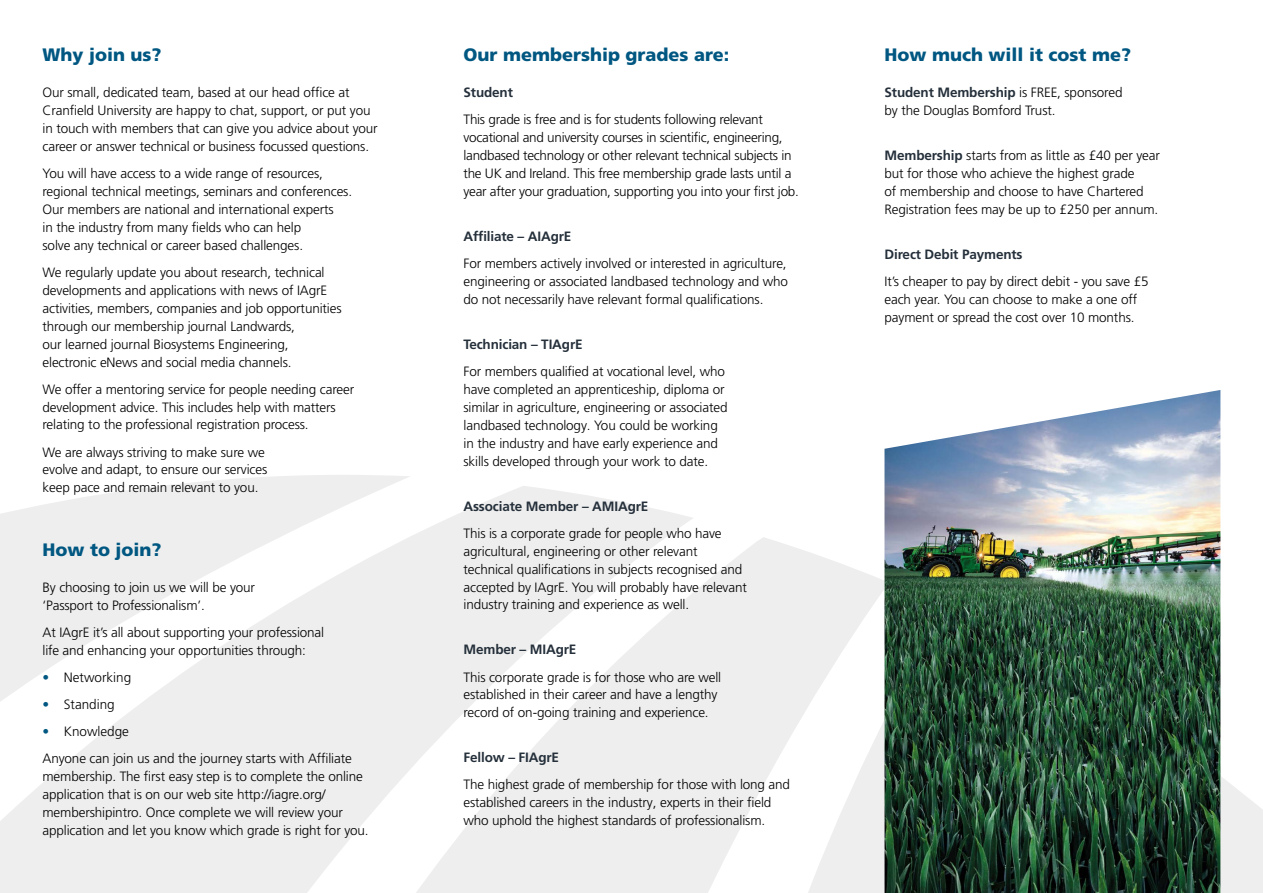
<style>
.page{position:relative;width:1263px;height:893px;background:#fff}
.page>*{position:absolute;margin:0;border:0;box-sizing:border-box;transform-origin:0 0}
.t1{font:900 18px "Frutiger LT Pro";color:#005781}
.t2{font:300 13.5px/18px "Frutiger LT Pro";letter-spacing:-.01em;color:#000}
.t3{font:700 13.5px "Frutiger LT Pro";letter-spacing:-.01em;color:#25303b}
.s1{color:#005781}
.s2{font-weight:700;color:#25303b}
</style>
<div class="page">
<svg style="left:1220px;top:716px;width:43px;height:177px"></svg>
<svg style="left:165px;top:475px;width:245px;height:11px;fill:#eee"></svg>
<svg style="left:0;top:486px;width:693px;height:407px;fill:#eee"></svg>
<svg style="left:350px;top:537px;width:534px;height:356px;fill:#eee"></svg>
<svg style="left:772px;top:608px;width:112px;height:285px"></svg>
<img style="left:884px;top:390px;width:336px;height:503px">
<h1 class="t1" style="left:43px;top:43px;width:121px">Why join us?</h1>
<p class="t2" style="left:43px;top:83px;width:337px">Our small, dedicated team, based at our head office at Cranfield University are happy to chat, support, or put you in touch with members that can give you advice about your career or answer technical or business focussed questions.</p>
<p class="t2" style="left:43px;top:164px;width:311px">You will have access to a wide range of resources, regional technical meetings, seminars and conferences.<br>Our members are national and international experts<br>in the industry from many fields who can help<br>solve any technical or career based challenges.</p>
<p class="t2" style="left:43px;top:263px;width:301px">We regularly update you about research, technical developments and applications with news of IAgrE activities, members, companies and job opportunities through our membership journal Landwards,<br>our learned journal Biosystems Engineering, electronic eNews and social media channels.</p>
<p class="t2" style="left:43px;top:380px;width:313px">We offer a mentoring service for people needing career development advice. This includes help with matters relating to the professional registration process.</p>
<p class="t2" style="left:43px;top:443px;width:226px">We are always striving to make sure we evolve and adapt, to ensure our services keep pace and remain relevant to you.</p>
<h1 class="t1" style="left:43px;top:538px;width:121px">How to join?</h1>
<p class="t2" style="left:43px;top:578px;width:214px">By choosing to join us we will be your ‘Passport to Professionalism’.</p>
<p class="t2" style="left:43px;top:623px;width:283px">At IAgrE it’s all about supporting your professional life and enhancing your opportunities through:</p>
<p class="t2" style="left:43px;top:668px;width:90px"><span class="s1">•</span> Networking</p>
<p class="t2" style="left:43px;top:695px;width:74px"><span class="s1">•</span> Standing</p>
<p class="t2" style="left:43px;top:717px;width:311px;line-height:27px"><span class="s1">•</span> Knowledge<br>Anyone can join us and the journey starts with Affiliate</p>
<p class="t2" style="left:43px;top:767px;width:328px">membership. The first easy step is to complete the online application that is on our web site http://iagre.org/ membershipintro. Once complete we will review your application and let you know which grade is right for you.</p>
<h1 class="t1" style="left:463px;top:43px;width:267px">Our membership grades are:</h1>
<p class="t3" style="left:463px;top:84px;width:51px">Student</p>
<p class="t2" style="left:463px;top:110px;width:337px">This grade is free and is for students following relevant vocational and university courses in scientific, engineering, landbased technology or other relevant technical subjects in the UK and Ireland. This free membership grade lasts until a year after your graduation, supporting you into your first job.</p>
<p class="t3" style="left:463px;top:228px;width:109px">Affiliate – AIAgrE</p>
<p class="t2" style="left:463px;top:254px;width:326px;text-align:justify">For members actively involved or interested in agriculture, engineering or associated landbased technology and who do not necessarily have relevant formal qualifications.</p>
<p class="t3" style="left:463px;top:336px;width:121px">Technician – TIAgrE</p>
<p class="t2" style="left:463px;top:362px;width:266px">For members qualified at vocational level, who have completed an apprenticeship, diploma or similar in agriculture, engineering or associated landbased technology. You could be working in the industry and have early experience and skills developed through your work to date.</p>
<p class="t3" style="left:463px;top:498px;width:186px">Associate Member – AMIAgrE</p>
<p class="t2" style="left:463px;top:524px;width:285px">This is a corporate grade for people who have agricultural, engineering or other relevant technical qualifications in subjects recognised and accepted by IAgrE. You will probably have relevant industry training and experience as well.</p>
<p class="t3" style="left:463px;top:642px;width:114px">Member – MIAgrE</p>
<p class="t2" style="left:463px;top:668px;width:259px">This corporate grade is for those who are well established in their career and have a lengthy record of on-going training and experience.</p>
<p class="t3" style="left:463px;top:750px;width:97px">Fellow – FIAgrE</p>
<p class="t2" style="left:463px;top:776px;width:328px">The highest grade of membership for those with long and established careers in the industry, experts in their field who uphold the highest standards of professionalism.</p>
<h1 class="t1" style="left:884px;top:43px;width:248px">How much will it cost me?</h1>
<p class="t2" style="left:884px;top:83px;width:239px"><span class="s2">Student Membership</span> is FREE, sponsored by the Douglas Bomford Trust.</p>
<p class="t2" style="left:884px;top:146px;width:277px"><span class="s2">Membership</span> starts from as little as £40 per year but for those who achieve the highest grade<br>of membership and choose to have Chartered Registration fees may be up to £250 per annum.</p>
<p class="t3" style="left:884px;top:246px;width:140px">Direct Debit Payments</p>
<p class="t2" style="left:884px;top:272px;width:266px">It’s cheaper to pay by direct debit - you save £5 each year. You can choose to make a one off payment or spread the cost over 10 months.</p>
</div>
